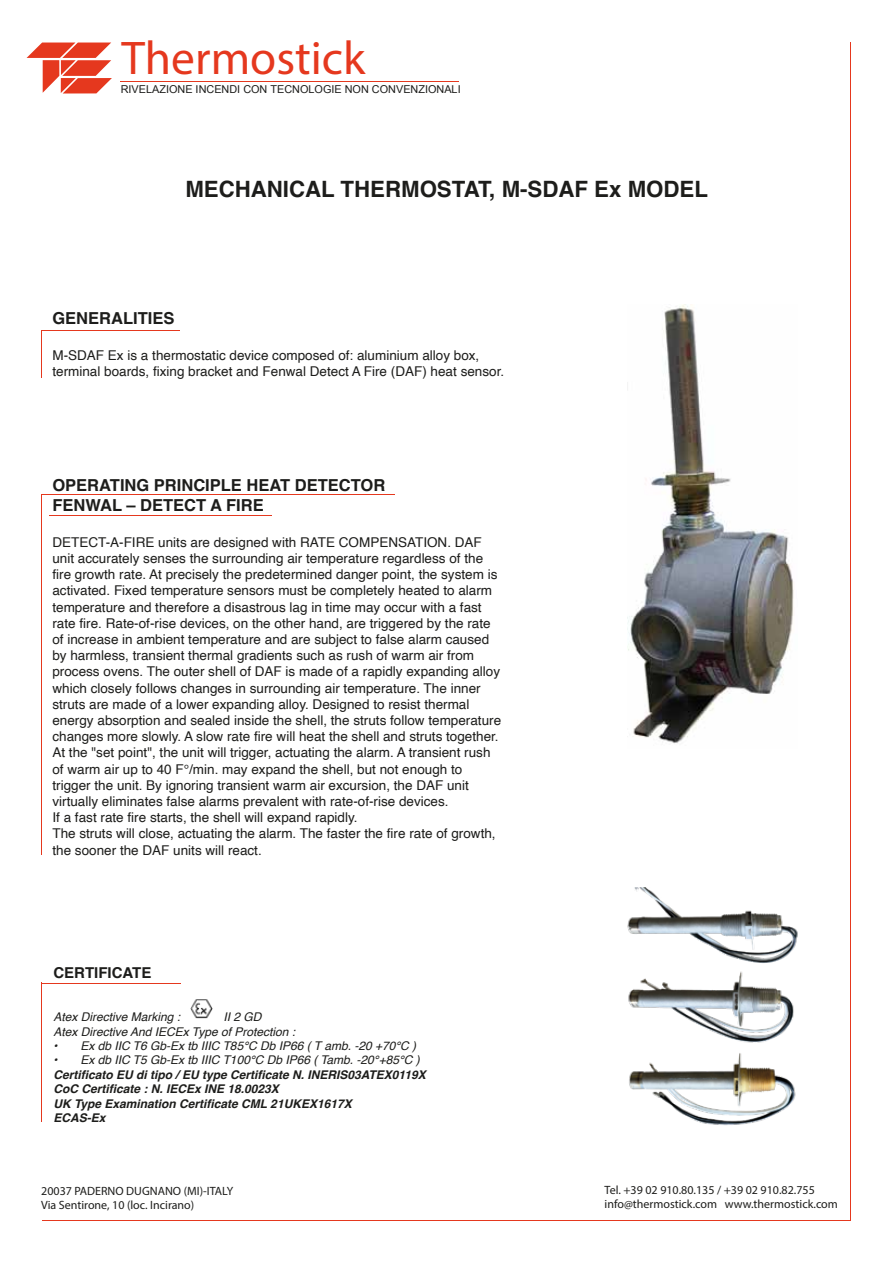
<style>
.page{position:relative;width:893px;height:1263px;background:#fff}
.page>*{position:absolute;margin:0;border:0;box-sizing:border-box;transform-origin:0 0}
.t1{font:47.4px "Myriad Pro";color:#e5381e}
.t2{font:700 22.5px "Helvetica";color:#1d1d1b}
.t3{font:700 16.5px/19.8px "Helvetica";color:#1d1d1b}
.t4{font:700 15px "Helvetica";color:#1d1d1b}
.t5{font:13.5px/16.2px "Helvetica";color:#1d1d1b}
.t6{font:italic 12px/14.4px "Helvetica";color:#1d1d1b}
.t7{font:italic 700 12px/14.4px "Helvetica";color:#1d1d1b}
.t8{font:12px/14.4px "Myriad Pro";color:#1d1d1b}
.t9{font:10.8px "Arial";color:#1d1d1b}
</style>
<div class="page">
<hr style="left:120px;top:81px;width:339px;height:1px;background:#e5381e">
<svg style="left:27px;top:43px;width:85px;height:51px"></svg>
<hr style="left:42px;top:1220px;width:808px;height:1px;background:#e5381e">
<hr style="left:850px;top:42px;width:1px;height:1179px;background:#e5381e">
<img style="left:628px;top:305px;width:166px;height:439px">
<img style="left:190px;top:999px;width:23px;height:20px">
<hr style="left:41px;top:330px;width:139px;height:1px;background:#e5381e">
<hr style="left:41px;top:330px;width:1px;height:48px;background:#e5381e">
<hr style="left:41px;top:494px;width:353px;height:1px;background:#e5381e">
<hr style="left:49px;top:515px;width:223px;height:1px;background:#e5381e">
<hr style="left:41px;top:494px;width:1px;height:361px;background:#e5381e">
<hr style="left:41px;top:983px;width:140px;height:1px;background:#e5381e">
<hr style="left:41px;top:983px;width:1px;height:139px;background:#e5381e">
<img style="left:627px;top:888px;width:171px;height:238px">
<h1 class="t1" style="left:122px;top:29px;width:245px">Thermostick</h1>
<p class="t9" style="left:121px;top:83px;width:341px">RIVELAZIONE INCENDI CON TECNOLOGIE NON CONVENZIONALI</p>
<h2 class="t2" style="left:185px;top:175px;width:524px">MECHANICAL THERMOSTAT, M-SDAF Ex MODEL</h2>
<p class="t3" style="left:52px;top:310px;width:123px">GENERALITIES</p>
<p class="t5" style="left:52px;top:347px;width:453px">M-SDAF Ex is a thermostatic device composed of: aluminium alloy box, terminal boards, fixing bracket and Fenwal Detect A Fire (DAF) heat sensor.</p>
<p class="t3" style="left:52px;top:477px;width:334px">OPERATING PRINCIPLE HEAT DETECTOR<br>FENWAL – DETECT A FIRE</p>
<p class="t5" style="left:52px;top:534px;width:450px">DETECT-A-FIRE units are designed with RATE COMPENSATION. DAF unit accurately senses the surrounding air temperature regardless of the fire growth rate. At precisely the predetermined danger point, the system is activated. Fixed temperature sensors must be completely heated to alarm temperature and therefore a disastrous lag in time may occur with a fast rate fire. Rate-of-rise devices, on the other hand, are triggered by the rate of increase in ambient temperature and are subject to false alarm caused by harmless, transient thermal gradients such as rush of warm air from process ovens. The outer shell of DAF is made of a rapidly expanding alloy which closely follows changes in surrounding air temperature. The inner struts are made of a lower expanding alloy. Designed to resist thermal energy absorption and sealed inside the shell, the struts follow temperature changes more slowly. A slow rate fire will heat the shell and struts together.<br>At the "set point", the unit will trigger, actuating the alarm. A transient rush of warm air up to 40 F°/min. may expand the shell, but not enough to trigger the unit. By ignoring transient warm air excursion, the DAF unit virtually eliminates false alarms prevalent with rate-of-rise devices.<br>If a fast rate fire starts, the shell will expand rapidly.<br>The struts will close, actuating the alarm. The faster the fire rate of growth, the sooner the DAF units will react.</p>
<p class="t4" style="left:53px;top:963px;width:100px">CERTIFICATE</p>
<p class="t6" style="left:53px;top:1010px;width:128px">Atex Directive Marking :</p>
<p class="t6" style="left:53px;top:1010px;width:243px;text-indent:170px">II 2 GD<br>Atex Directive And IECEx Type of Protection :</p>
<p class="t6" style="left:53px;top:1039px;width:364px">• Ex db IIC T6 Gb-Ex tb IIIC T85°C Db IP66 ( T amb. -20 +70°C )</p>
<p class="t6" style="left:53px;top:1053px;width:368px">• Ex db IIC T5 Gb-Ex tb IIIC T100°C Db IP66 ( Tamb. -20°+85°C )</p>
<p class="t7" style="left:53px;top:1069px;width:374px">Certificato EU di tipo / EU type Certificate N. INERIS03ATEX0119X CoC Certificate : N. IECEx INE 18.0023X<br>UK Type Examination Certificate CML 21UKEX1617X<br>ECAS-Ex</p>
<p class="t8" style="left:41px;top:1183px;width:194px">20037 PADERNO DUGNANO (MI)-ITALY<br>Via Sentirone, 10 (loc. Incirano)</p>
<p class="t8" style="left:605px;top:1182px;width:235px">Tel. +39 02 910.80.135 / +39 02 910.82.755 info@thermostick.com www.thermostick.com</p>
</div>
